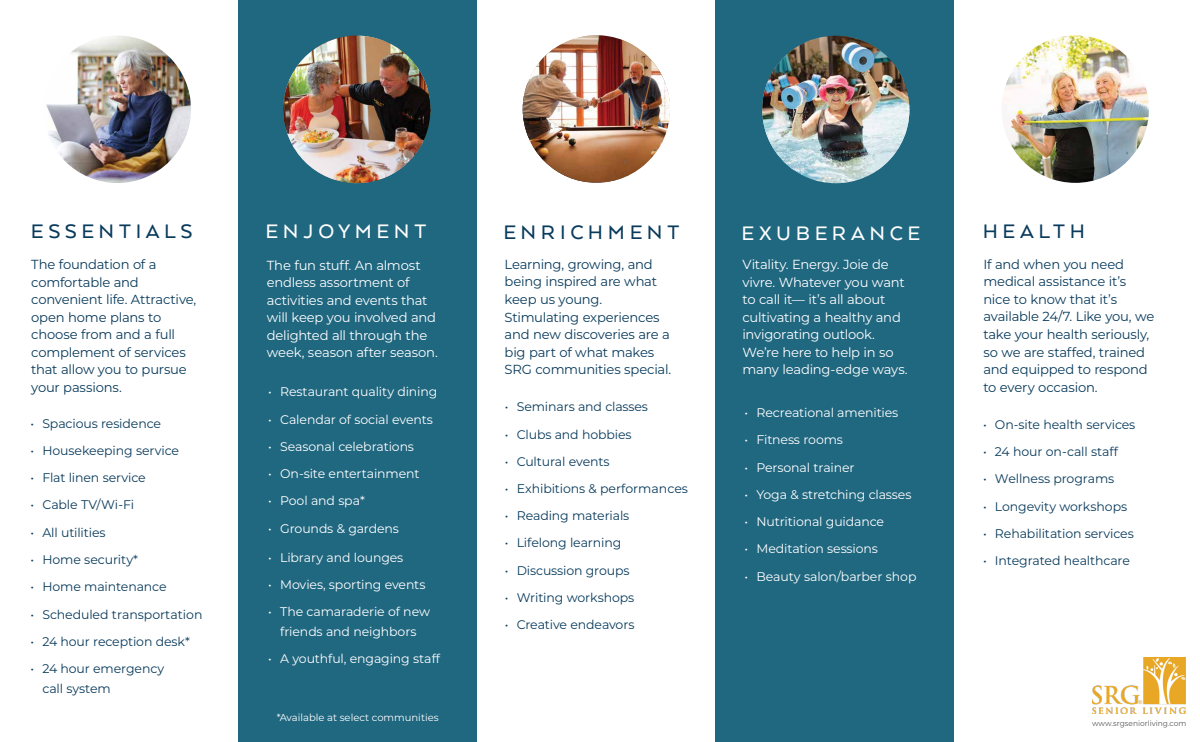
<style>
.page{position:relative;width:1200px;height:742px;background:#fff}
.page>*{position:absolute;margin:0;border:0;box-sizing:border-box;transform-origin:0 0}
.t1{font:500 22.5px "Arquitecta";letter-spacing:.21em;color:#093b5c}
.t2{font:500 22.5px "Arquitecta";letter-spacing:.205em;color:#fff}
.t3{font:13.12px/17.5px "Montserrat";letter-spacing:-.015em;color:#093b5c}
.t4{font:13.12px/17.5px "Montserrat";letter-spacing:-.015em;color:#fff}
.t5{font:12.5px/19.8px "Montserrat";letter-spacing:-.01em;color:#093b5c}
.t6{font:12.5px/19.8px "Montserrat";letter-spacing:-.01em;color:#fff;text-align:center}
.t7{font:10px "Montserrat";color:#fff}
.t8{font:7.5px "Montserrat";color:#58595b}
</style>
<div class="page">
<div style="left:239px;top:0;width:238px;height:741px;background:#206780"></div>
<div style="left:716px;top:0;width:238px;height:741px;background:#206780"></div>
<img style="left:44px;top:35px;width:147px;height:148px;border-radius:74px">
<img style="left:762px;top:36px;width:147px;height:134px">
<img style="left:762px;top:36px;width:147px;height:147px;border-radius:74px">
<img style="left:1002px;top:35px;width:147px;height:148px;border-radius:74px">
<img style="left:283px;top:36px;width:148px;height:147px;border-radius:72px">
<img style="left:523px;top:35px;width:147px;height:147px">
<img style="left:1092px;top:657px;width:94px;height:56px">
<h1 class="t1" style="left:31px;top:217px;width:163px">ESSENTIALS</h1>
<h1 class="t2" style="left:266px;top:217px;width:162px">ENJOYMENT</h1>
<h1 class="t1" style="left:503px;top:218px;width:177px">ENRICHMENT</h1>
<h1 class="t2" style="left:741px;top:218px;width:180px">EXUBERANCE</h1>
<h1 class="t1" style="left:983px;top:217px;width:104px">HEALTH</h1>
<p class="t3" style="left:31px;top:255px;width:167px">The foundation of a comfortable and convenient life. Attractive, open home plans to choose from and a full complement of services that allow you to pursue your passions.</p>
<p class="t4" style="left:267px;top:255px;width:172px">The fun stuff. An almost endless assortment of activities and events that will keep you involved and delighted all through the week, season after season.</p>
<p class="t3" style="left:505px;top:255px;width:168px">Learning, growing, and being inspired are what keep us young.<br>Stimulating experiences and new discoveries are a big part of what makes<br>SRG communities special.</p>
<p class="t3" style="left:983px;top:255px;width:172px">If and when you need medical assistance it’s nice to know that it’s available 24/7. Like you, we take your health seriously, so we are staffed, trained and equipped to respond to every occasion.</p>
<p class="t4" style="left:742px;top:255px;width:167px">Vitality. Energy. Joie de vivre. Whatever you want to call it— it’s all about cultivating a healthy and invigorating outlook.<br>We’re here to help in so many leading-edge ways.</p>
<p class="t6" style="left:268px;top:381px;width:171px">• Restaurant quality dining</p>
<p class="t6" style="left:268px;top:408px;width:166px">• Calendar of social events</p>
<p class="t6" style="left:268px;top:436px;width:147px">• Seasonal celebrations</p>
<p class="t6" style="left:268px;top:463px;width:153px">• On-site entertainment</p>
<p class="t6" style="left:268px;top:490px;width:98px">• Pool and spa*</p>
<p class="t6" style="left:268px;top:517px;width:132px">• Grounds &amp; gardens</p>
<p class="t6" style="left:268px;top:546px;width:137px">• Library and lounges</p>
<p class="t6" style="left:268px;top:573px;width:159px">• Movies, sporting events</p>
<p class="t6" style="left:268px;top:601px;width:163px">• The camaraderie of new friends and neighbors</p>
<p class="t6" style="left:268px;top:648px;width:173px">• A youthful, engaging staff</p>
<p class="t5" style="left:505px;top:396px;width:145px">• Seminars and classes</p>
<p class="t5" style="left:505px;top:423px;width:128px">• Clubs and hobbies</p>
<p class="t5" style="left:505px;top:450px;width:106px">• Cultural events</p>
<p class="t5" style="left:505px;top:478px;width:185px">• Exhibitions &amp; performances</p>
<p class="t5" style="left:505px;top:505px;width:126px">• Reading materials</p>
<p class="t5" style="left:505px;top:532px;width:118px">• Lifelong learning</p>
<p class="t5" style="left:505px;top:559px;width:126px">• Discussion groups</p>
<p class="t5" style="left:505px;top:586px;width:131px">• Writing workshops</p>
<p class="t5" style="left:505px;top:614px;width:131px">• Creative endeavors</p>
<p class="t6" style="left:745px;top:402px;width:155px">• Recreational amenities</p>
<p class="t6" style="left:745px;top:429px;width:100px">• Fitness rooms</p>
<p class="t6" style="left:745px;top:456px;width:111px">• Personal trainer</p>
<p class="t6" style="left:745px;top:483px;width:168px">• Yoga &amp; stretching classes</p>
<p class="t6" style="left:745px;top:511px;width:141px">• Nutritional guidance</p>
<p class="t6" style="left:745px;top:538px;width:135px">• Meditation sessions</p>
<p class="t6" style="left:745px;top:565px;width:174px">• Beauty salon/barber shop</p>
<p class="t5" style="left:31px;top:412px;width:132px">• Spacious residence</p>
<p class="t5" style="left:31px;top:440px;width:150px">• Housekeeping service</p>
<p class="t5" style="left:31px;top:467px;width:117px">• Flat linen service</p>
<p class="t5" style="left:31px;top:494px;width:105px">• Cable TV/Wi-Fi</p>
<p class="t5" style="left:31px;top:521px;width:76px">• All utilities</p>
<p class="t5" style="left:31px;top:549px;width:109px">• Home security*</p>
<p class="t5" style="left:31px;top:576px;width:138px">• Home maintenance</p>
<p class="t5" style="left:31px;top:603px;width:173px">• Scheduled transportation</p>
<p class="t5" style="left:31px;top:630px;width:161px">• 24 hour reception desk*</p>
<p class="t5" style="left:42px;top:657px;width:124px;text-indent:-12px">• 24 hour emergency call system</p>
<p class="t5" style="left:983px;top:413px;width:154px">• On-site health services</p>
<p class="t5" style="left:983px;top:441px;width:137px">• 24 hour on-call staff</p>
<p class="t5" style="left:983px;top:468px;width:133px">• Wellness programs</p>
<p class="t5" style="left:983px;top:495px;width:146px">• Longevity workshops</p>
<p class="t5" style="left:983px;top:522px;width:152px">• Rehabilitation services</p>
<p class="t5" style="left:983px;top:550px;width:148px">• Integrated healthcare</p>
<p class="t7" style="left:277px;top:710px;width:163px">*Available at select communities</p>
<p class="t8" style="left:1092px;top:717px;width:96px">www.srgseniorliving.com</p>
</div>
